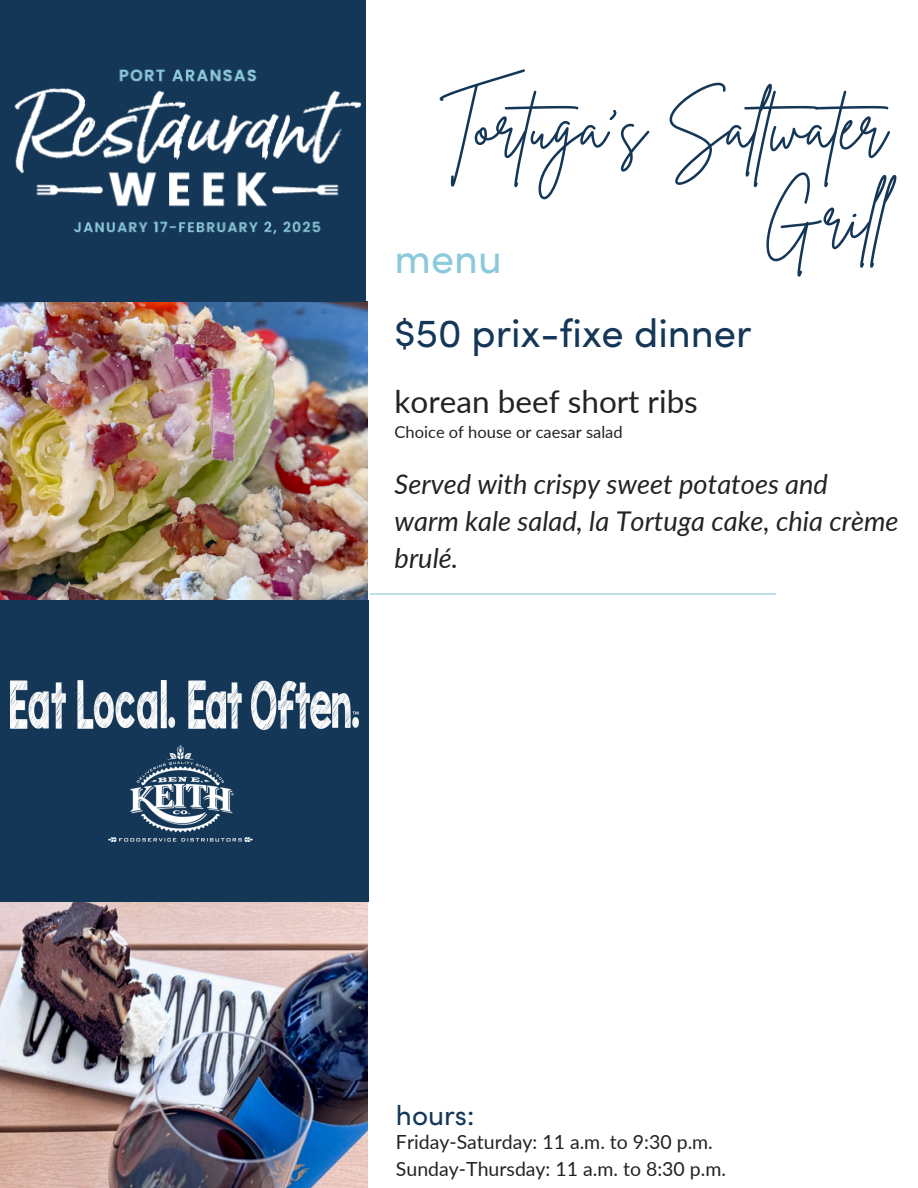
<style>
.page{position:relative;width:918px;height:1188px;background:#fff}
.page>*{position:absolute;margin:0;border:0;box-sizing:border-box;transform-origin:0 0}
.t1{font:65.7px/91.2px "Brittany Signature";color:#143758}
.t2{font:41.4px "Sofia Pro";color:#8cc9db}
.t3{font:39.9px "Sofia Pro";color:#143758}
.t4{font:31.5px "Lato";color:#232323}
.t5{font:27.9px "Sofia Pro";color:#143758}
.t6{font:italic 27.15px/37.2px "Lato";color:#232323}
.t7{font:19.5px/27px "Lato";color:#232323}
.t8{font:16.5px "Lato";color:#232323}
</style>
<div class="page">
<hr style="left:370px;top:593px;width:406px;height:2px;background:#8cc9db">
<img style="left:0;top:302px;width:368px;height:299px">
<img style="left:0;top:902px;width:368px;height:286px">
<div style="left:0;top:0;width:366px;height:302px;background:#143758"></div>
<img style="left:14px;top:69px;width:348px;height:166px">
<div style="left:0;top:601px;width:369px;height:301px;background:#143758"></div>
<img style="left:10px;top:681px;width:349px;height:160px">
<p class="t1" style="left:763px;top:82px;width:145px;text-indent:-323px">Tortuga’s Saltwater<br>Gril</p>
<h2 class="t2" style="left:395px;top:231px;width:109px">menu</h2>
<p class="t3" style="left:395px;top:307px;width:358px">$50 prix-fixe dinner</p>
<h2 class="t4" style="left:395px;top:381px;width:305px">korean beef short ribs</h2>
<p class="t8" style="left:395px;top:422px;width:230px">Choice of house or caesar salad</p>
<p class="t6" style="left:395px;top:465px;width:505px">Served with crispy sweet potatoes and warm kale salad, la Tortuga cake, chia crème brulé.</p>
<h3 class="t5" style="left:396px;top:1097px;width:80px">hours:</h3>
<p class="t7" style="left:396px;top:1128px;width:332px">Friday-Saturday: 11 a.m. to 9:30 p.m.<br>Sunday-Thursday: 11 a.m. to 8:30 p.m.</p>
</div>
